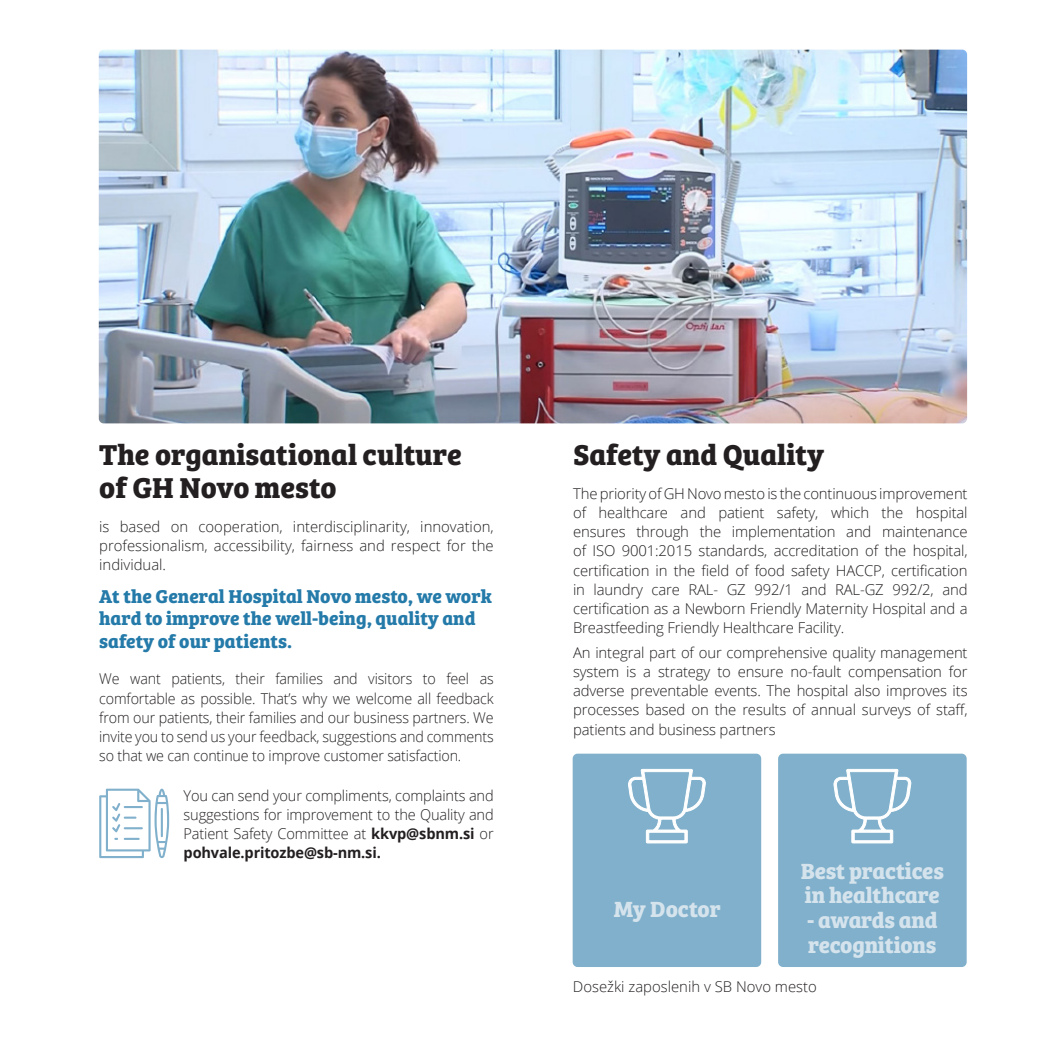
<style>
.page{position:relative;width:1042px;height:1042px;background:#fff}
.page>*{position:absolute;margin:0;border:0;box-sizing:border-box;transform-origin:0 0}
.naslovi{font:700 29.75px/33.2px "Bree Serif";color:#231f20}
.naslovi-2{font:700 22.75px/24.5px "Bree Serif";letter-spacing:-.01em;color:#d5e3ed}
.besedilo_DIN{font:700 19.25px/22.8px "Bree Serif";color:#247aa9}
.besedilo{font:300 14.88px/19.2px "Open Sans";letter-spacing:-.01em;color:#231f20;text-align:justify}
.besedilo-2{font:300 14.88px/19.2px "Open Sans";letter-spacing:-.01em;color:#231f20;text-align:justify;scale:.96 1}
.s1{font-weight:700}
</style>
<div class="page">
<div style="left:778px;top:753px;width:188px;height:214px;background:#80b0cb;border-radius:5px"></div>
<div style="left:573px;top:753px;width:188px;height:214px;background:#80b0cb;border-radius:5px"></div>
<svg style="left:99px;top:788px;width:70px;height:70px"></svg>
<svg style="left:628px;top:768px;width:77px;height:76px"></svg>
<svg style="left:833px;top:768px;width:78px;height:76px"></svg>
<img style="left:99px;top:50px;width:868px;height:373px">
<p class="naslovi" style="left:99px;top:436px;width:364px">The organisational culture of GH Novo mesto</p>
<p class="besedilo" style="left:99px;top:516px;width:396px">is based on cooperation, interdisciplinarity, innovation, professionalism, accessibility, fairness and respect for the individual.</p>
<p class="besedilo_DIN" style="left:99px;top:583px;width:394px">At the General Hospital Novo mesto, we work hard to improve the well-being, quality and safety of our patients.</p>
<p class="besedilo-2" style="left:99px;top:669px;width:412px">We want patients, their families and visitors to feel as comfortable as possible. That’s why we welcome all feedback from our patients, their families and our business partners. We invite you to send us your feedback, suggestions and comments so that we can continue to improve customer satisfaction.</p>
<p class="besedilo" style="left:184px;top:785px;width:312px">You can send your compliments, complaints and suggestions for improvement to the Quality and Patient Safety Committee at <span class="s1">kkvp@sbnm.si</span> or <span class="s1">pohvale.pritozbe@sb-nm.si.</span></p>
<p class="naslovi" style="left:573px;top:436px;width:252px">Safety and Quality</p>
<p class="besedilo" style="left:573px;top:483px;width:396px">The priority of GH Novo mesto is the continuous improvement of healthcare and patient safety, which the hospital ensures through the implementation and maintenance of ISO 9001:2015 standards, accreditation of the hospital, certification in the field of food safety HACCP, certification in laundry care RAL- GZ 992/1 and RAL-GZ 992/2, and certification as a Newborn Friendly Maternity Hospital and a Breastfeeding Friendly Healthcare Facility.</p>
<p class="besedilo" style="left:573px;top:642px;width:396px">An integral part of our comprehensive quality management system is a strategy to ensure no-fault compensation for adverse preventable events. The hospital also improves its processes based on the results of annual surveys of staff, patients and business partners</p>
<p class="naslovi-2" style="left:801px;top:857px;width:145px">Best practices in healthcare</p>
<p class="naslovi-2" style="left:807px;top:906px;width:132px">- awards and recognitions</p>
<p class="besedilo" style="left:573px;top:976px;width:245px">Dosežki zaposlenih v SB Novo mesto</p>
<p class="naslovi-2" style="left:614px;top:895px;width:109px">My Doctor</p>
</div>
